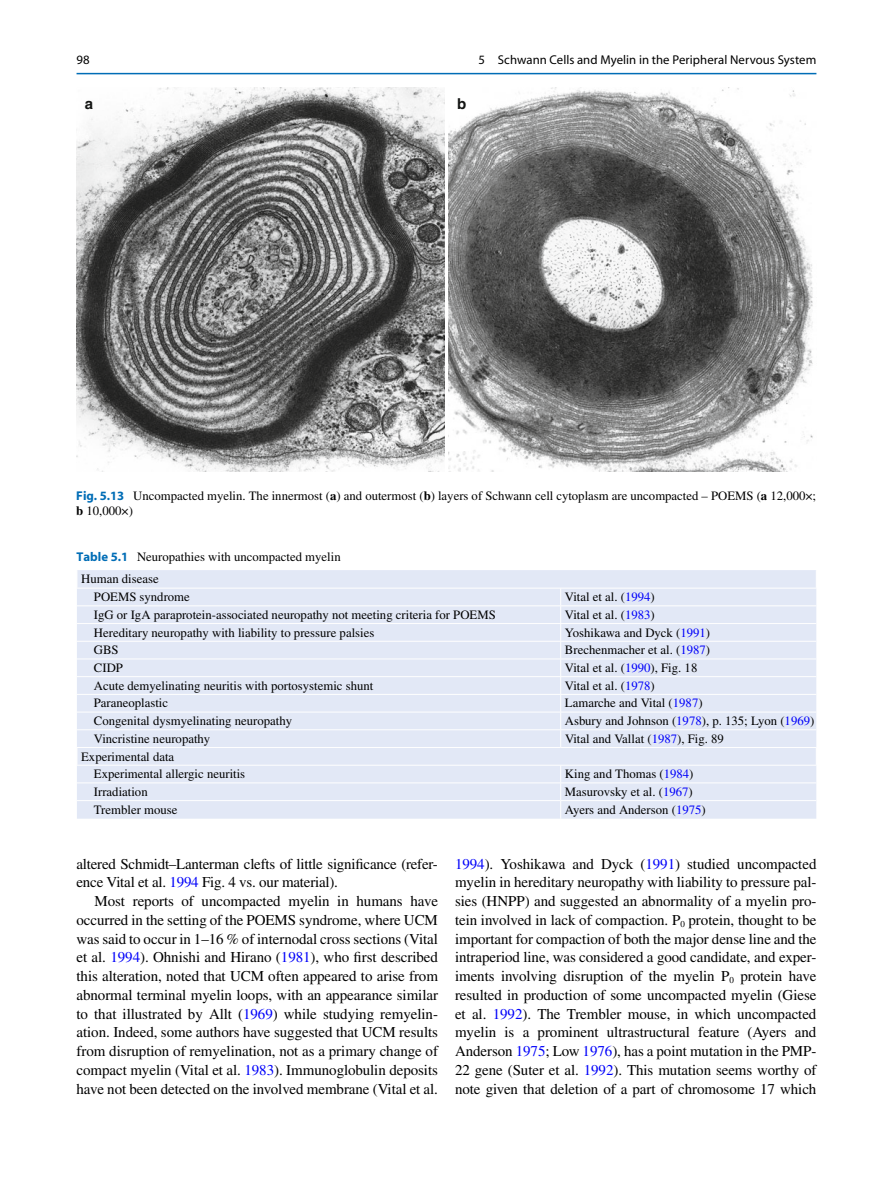
<style>
.page{position:relative;width:893px;height:1187px;background:#fff}
.page>*{position:absolute;margin:0;border:0;box-sizing:border-box;transform-origin:0 0}
.t1{font:15px/18.8px "Rkwbxb Bylsdw Mfqbfd Times";letter-spacing:-.015em;color:#000;text-align:justify}
.t2{font:700 15px "Ltxcyd Rxjccc Sjyltp Helvetica";color:#131413}
.t3{font:12.75px/22.4px "Rkwbxb Bylsdw Mfqbfd Times";color:#000}
.t4{font:12.75px "Mxcdlg Ktnrts Mnlkmh Myriad";letter-spacing:.005em;color:#000}
.s1{font-family:"Gppvqx Lwpbbb Vntlwv Myriad";font-weight:700;color:#006db6}
.s2{font-family:"Mjsvtn Njwfvt Dbjhkc Times";font-weight:700}
.s3{color:#0000fa}
</style>
<div class="page">
<div style="left:77px;top:570px;width:739px;height:248px;background:#e2e8f6"></div>
<svg style="left:77px;top:570px;width:1px;height:17px"></svg>
<hr style="left:77px;top:587px;width:740px;height:1px;background:#fff">
<hr style="left:77px;top:605px;width:739px;height:1px;background:#fff">
<hr style="left:77px;top:623px;width:739px;height:1px;background:#fff">
<hr style="left:77px;top:641px;width:739px;height:1px;background:#fff">
<hr style="left:77px;top:658px;width:739px;height:1px;background:#fff">
<hr style="left:77px;top:676px;width:739px;height:1px;background:#fff">
<hr style="left:77px;top:694px;width:739px;height:1px;background:#fff">
<hr style="left:77px;top:711px;width:739px;height:1px;background:#fff">
<hr style="left:77px;top:729px;width:739px;height:1px;background:#fff">
<svg style="left:560px;top:588px;width:1px;height:159px"></svg>
<hr style="left:561px;top:747px;width:256px;height:1px;background:#fff">
<hr style="left:77px;top:747px;width:484px;height:1px;background:#fff">
<svg style="left:77px;top:748px;width:1px;height:16px"></svg>
<hr style="left:77px;top:764px;width:740px;height:1px;background:#fff">
<hr style="left:77px;top:782px;width:739px;height:1px;background:#fff">
<hr style="left:561px;top:800px;width:255px;height:1px;background:#fff">
<hr style="left:77px;top:800px;width:484px;height:1px;background:#fff">
<svg style="left:560px;top:765px;width:1px;height:53px"></svg>
<img style="left:76px;top:88px;width:368px;height:383px">
<img style="left:448px;top:88px;width:365px;height:383px">
<hr style="left:77px;top:73px;width:739px;height:1px;background:#006db6">
<p class="t4" style="left:77px;top:55px;width:15px">98</p>
<p class="t2" style="left:85px;top:94px;width:10px">a</p>
<p class="t2" style="left:457px;top:94px;width:11px">b</p>
<p class="t4" style="left:479px;top:55px;width:339px">5 Schwann Cells and Myelin in the Peripheral Nervous System</p>
<p class="t3" style="left:76px;top:489px;width:741px;line-height:15px"><span class="s1">Fig. 5.13</span> Uncompacted myelin. The innermost ( <span class="s2">a</span> ) and outermost ( <span class="s2">b</span> ) layers of Schwann cell cytoplasm are uncompacted – POEMS ( <span class="s2">a</span> 12,000×; <span class="s2">b</span> 10,000×)</p>
<p class="t3" style="left:81px;top:547px;width:261px;text-indent:-5px"><span class="s1">Table 5.1</span> Neuropathies with uncompacted myelin<br>Human disease</p>
<p class="t3" style="left:94px;top:587px;width:97px">POEMS syndrome</p>
<p class="t3" style="left:565px;top:587px;width:91px">Vital et al. ( <span class="s3">1994</span> )</p>
<p class="t3" style="left:94px;top:604px;width:403px">IgG or IgA paraprotein-associated neuropathy not meeting criteria for POEMS</p>
<p class="t3" style="left:565px;top:604px;width:91px">Vital et al. ( <span class="s3">1983</span> )</p>
<p class="t3" style="left:94px;top:622px;width:282px">Hereditary neuropathy with liability to pressure palsies</p>
<p class="t3" style="left:565px;top:622px;width:147px">Yoshikawa and Dyck ( <span class="s3">1991</span> )</p>
<p class="t3" style="left:94px;top:640px;width:26px">GBS</p>
<p class="t3" style="left:565px;top:640px;width:147px">Brechenmacher et al. ( <span class="s3">1987</span> )</p>
<p class="t3" style="left:94px;top:657px;width:31px">CIDP</p>
<p class="t3" style="left:565px;top:657px;width:134px">Vital et al. ( <span class="s3">1990</span> ), Fig. 18</p>
<p class="t3" style="left:94px;top:675px;width:281px">Acute demyelinating neuritis with portosystemic shunt</p>
<p class="t3" style="left:565px;top:675px;width:91px">Vital et al. ( <span class="s3">1978</span> )</p>
<p class="t3" style="left:94px;top:693px;width:76px">Paraneoplastic</p>
<p class="t3" style="left:565px;top:693px;width:139px">Lamarche and Vital ( <span class="s3">1987</span> )</p>
<p class="t3" style="left:94px;top:710px;width:200px">Congenital dysmyelinating neuropathy</p>
<p class="t3" style="left:565px;top:710px;width:251px">Asbury and Johnson ( <span class="s3">1978</span> ), p. 135; Lyon ( <span class="s3">1969</span> )</p>
<p class="t3" style="left:94px;top:728px;width:118px">Vincristine neuropathy</p>
<p class="t3" style="left:565px;top:728px;width:160px">Vital and Vallat ( <span class="s3">1987</span> ), Fig. 89</p>
<p class="t3" style="left:94px;top:748px;width:153px;line-height:17.7px;text-indent:-13px">Experimental data<br>Experimental allergic neuritis</p>
<p class="t3" style="left:565px;top:764px;width:130px">King and Thomas ( <span class="s3">1984</span> )</p>
<p class="t3" style="left:94px;top:781px;width:55px">Irradiation</p>
<p class="t3" style="left:565px;top:781px;width:129px">Masurovsky et al. ( <span class="s3">1967</span> )</p>
<p class="t3" style="left:94px;top:799px;width:85px">Trembler mouse</p>
<p class="t3" style="left:565px;top:799px;width:142px">Ayers and Anderson ( <span class="s3">1975</span> )</p>
<p class="t1" style="left:77px;top:855px;width:363px">altered Schmidt–Lanterman clefts of little significance (refer&shy;ence Vital et al. <span class="s3">1994</span> Fig. 4 vs. our material).</p>
<p class="t1" style="left:77px;top:893px;width:363px;text-indent:18px">Most reports of uncompacted myelin in humans have occurred in the setting of the POEMS syndrome, where UCM was said to occur in 1–16 % of internodal cross sections (Vital et al. <span class="s3">1994</span> ). Ohnishi and Hirano ( <span class="s3">1981</span> ), who first described this alteration, noted that UCM often appeared to arise from abnormal terminal myelin loops, with an appearance similar to that illustrated by Allt ( <span class="s3">1969</span> ) while studying remyelin&shy;ation. Indeed, some authors have suggested that UCM results from disruption of remyelination, not as a primary change of compact myelin (Vital et al. <span class="s3">1983</span> ). Immunoglobulin deposits have not been detected on the involved membrane (Vital et al.</p>
<p class="t1" style="left:455px;top:855px;width:363px"><span class="s3">1994</span> ). Yoshikawa and Dyck ( <span class="s3">1991</span> ) studied uncompacted myelin in hereditary neuropathy with liability to pressure pal&shy;sies (HNPP) and suggested an abnormality of a myelin pro&shy;tein involved in lack of compaction. P <sub>0</sub> protein, thought to be important for compaction of both the major dense line and the intraperiod line, was considered a good candidate, and exper&shy;iments involving disruption of the myelin P <sub>0</sub> protein have resulted in production of some uncompacted myelin (Giese et al. <span class="s3">1992</span> ). The Trembler mouse, in which uncompacted myelin is a prominent ultrastructural feature (Ayers and Anderson <span class="s3">1975</span> ; Low <span class="s3">1976</span> ), has a point mutation in the PMP-22 gene (Suter et al. <span class="s3">1992</span> ). This mutation seems worthy of note given that deletion of a part of chromosome 17 which</p>
</div>
